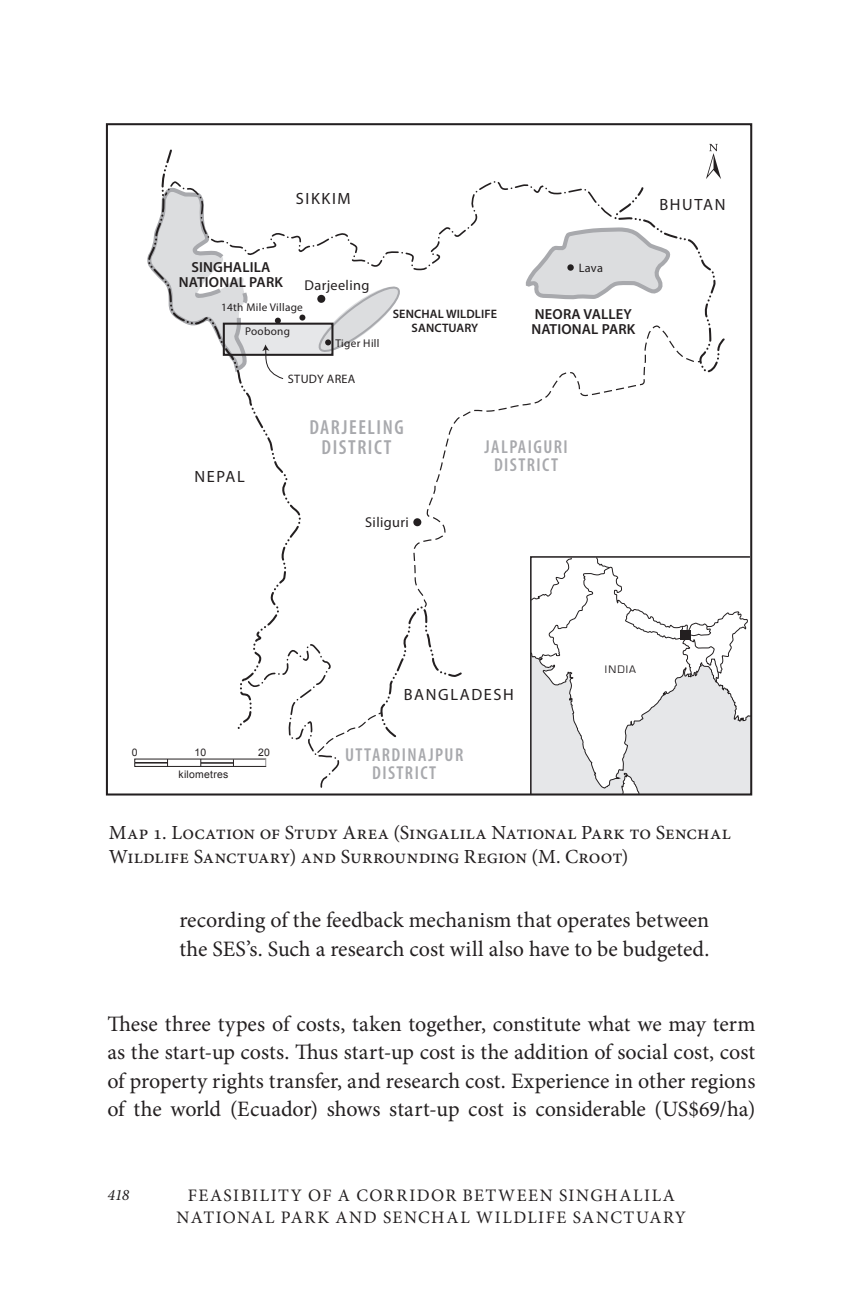
<style>
.page{position:relative;width:864px;height:1296px;background:#fff}
.page>*{position:absolute;margin:0;border:0;box-sizing:border-box;transform-origin:0 0}
.UCBodyNoIndent{font:22px/28.4px "Minion Pro";letter-spacing:.015em;color:#231f20;text-align:justify}
.UCBullet{font:22px/28.4px "Minion Pro";letter-spacing:-.005em;color:#231f20}
.t1{font:600 condensed 20.4px/20.4px "Myriad Pro";letter-spacing:.075em;color:#a8a9ad;text-align:center}
.Image_captions{font:20px/24px "Minion Pro";letter-spacing:.01em;color:#231f20}
.t2{font:600 condensed 18.8px/18.4px "Myriad Pro";letter-spacing:.075em;color:#a8a9ad;text-align:center}
.t3{font:17.6px/22px "Minion Pro";letter-spacing:.09em;color:#231f20;text-align:center}
.t4{font:16.4px "Myriad Pro";letter-spacing:.1em;color:#231f20}
.t5{font:italic 16px "Minion Pro";color:#231f20}
.t6{font:600 14.6px/15.4px "Myriad Pro";letter-spacing:.01em;color:#231f20}
.t7{font:14.4px "Myriad Pro";letter-spacing:.025em;color:#231f20}
.t8{font:600 12.2px/13.2px "Myriad Pro";letter-spacing:.01em;color:#231f20;text-align:center}
.t9{font:12.2px "Myriad Pro";letter-spacing:.025em;color:#231f20}
.t10{font:11.2px/24.4px "Myriad Pro";letter-spacing:.025em;color:#231f20}
.t11{font:11.2px "Eurostile";letter-spacing:.1em;color:#231f20}
.t12{font:10.4px "Arial";letter-spacing:.025em;color:#231f20}
</style>
<div class="page">
<svg style="left:237px;top:379px;width:64px;height:350px"></svg>
<svg style="left:247px;top:607px;width:215px;height:181px"></svg>
<svg style="left:413px;top:379px;width:232px;height:229px"></svg>
<div style="left:413px;top:518px;width:8px;height:8px;background:#231f20;border-radius:50%"></div>
<div style="left:134px;top:759px;width:132px;height:8px;border:1px solid #231f20"></div>
<hr style="left:135px;top:762px;width:33px;height:2px;background:#231f20">
<hr style="left:201px;top:762px;width:33px;height:2px;background:#231f20">
<svg style="left:147px;top:144px;width:578px;height:235px"></svg>
<svg style="left:529px;top:555px;width:223px;height:241px"></svg>
<p class="t4" style="left:296px;top:189px;width:56px">SIKKIM</p>
<p class="t6" style="left:179px;top:260px;width:106px;text-align:center">SINGHALILA<br>NATIONAL PARK</p>
<p class="t10" style="left:245px;top:295px;width:59px;text-indent:-24px">14th Mile Village<br>Poobong</p>
<p class="t8" style="left:393px;top:308px;width:106px">SENCHAL WILDLIFE<br>SANCTUARY</p>
<p class="t7" style="left:305px;top:277px;width:66px">Darjeeling</p>
<p class="t10" style="left:336px;top:331px;width:45px">Tiger Hill</p>
<p class="t9" style="left:288px;top:372px;width:69px">STUDY AREA</p>
<p class="t9" style="left:579px;top:261px;width:26px">Lava</p>
<p class="t6" style="left:531px;top:307px;width:106px">NEORA VALLEY<br>NATIONAL PARK</p>
<p class="t4" style="left:195px;top:468px;width:52px">NEPAL</p>
<p class="t1" style="left:309px;top:417px;width:96px">DARJEELING<br>DISTRICT</p>
<p class="t7" style="left:365px;top:514px;width:45px">Siliguri</p>
<p class="t2" style="left:485px;top:438px;width:85px">JALPAIGURI<br>DISTRICT</p>
<p class="t4" style="left:659px;top:195px;width:67px">BHUTAN</p>
<p class="t12" style="left:132px;top:745px;width:7px">0</p>
<p class="t12" style="left:195px;top:745px;width:13px">10</p>
<p class="t12" style="left:258px;top:745px;width:13px">20</p>
<p class="t12" style="left:179px;top:767px;width:51px">kilometres</p>
<p class="t4" style="left:404px;top:685px;width:112px">BANGLADESH</p>
<p class="t2" style="left:345px;top:746px;width:120px">UTTARDINAJPUR<br>DISTRICT</p>
<p class="t11" style="left:605px;top:664px;width:33px">INDIA</p>
<p class="Image_captions" style="left:109px;top:821px;width:624px">Map 1. Location of Study Area (Singalila National Park to Senchal<br>Wildlife Sanctuary) and Surrounding Region (M. Croot)</p>
<p class="UCBullet" style="left:179px;top:906px;width:532px">recording of the feedback mechanism that operates between the SES’s. Such a research cost will also have to be budgeted.</p>
<p class="UCBodyNoIndent" style="left:107px;top:1009px;width:650px">These three types of costs, taken together, constitute what we may term as the start-up costs. Thus start-up cost is the addition of social cost, cost of property rights transfer, and research cost. Experience in other regions of the world (Ecuador) shows start-up cost is considerable (US$69/ha)</p>
<p class="t5" style="left:107px;top:1184px;width:24px">418</p>
<p class="t3" style="left:177px;top:1184px;width:511px">FEASIBILITY OF A CORRIDOR BETWEEN SINGHALILA<br>NATIONAL PARK AND SENCHAL WILDLIFE SANCTUARY</p>
</div>
